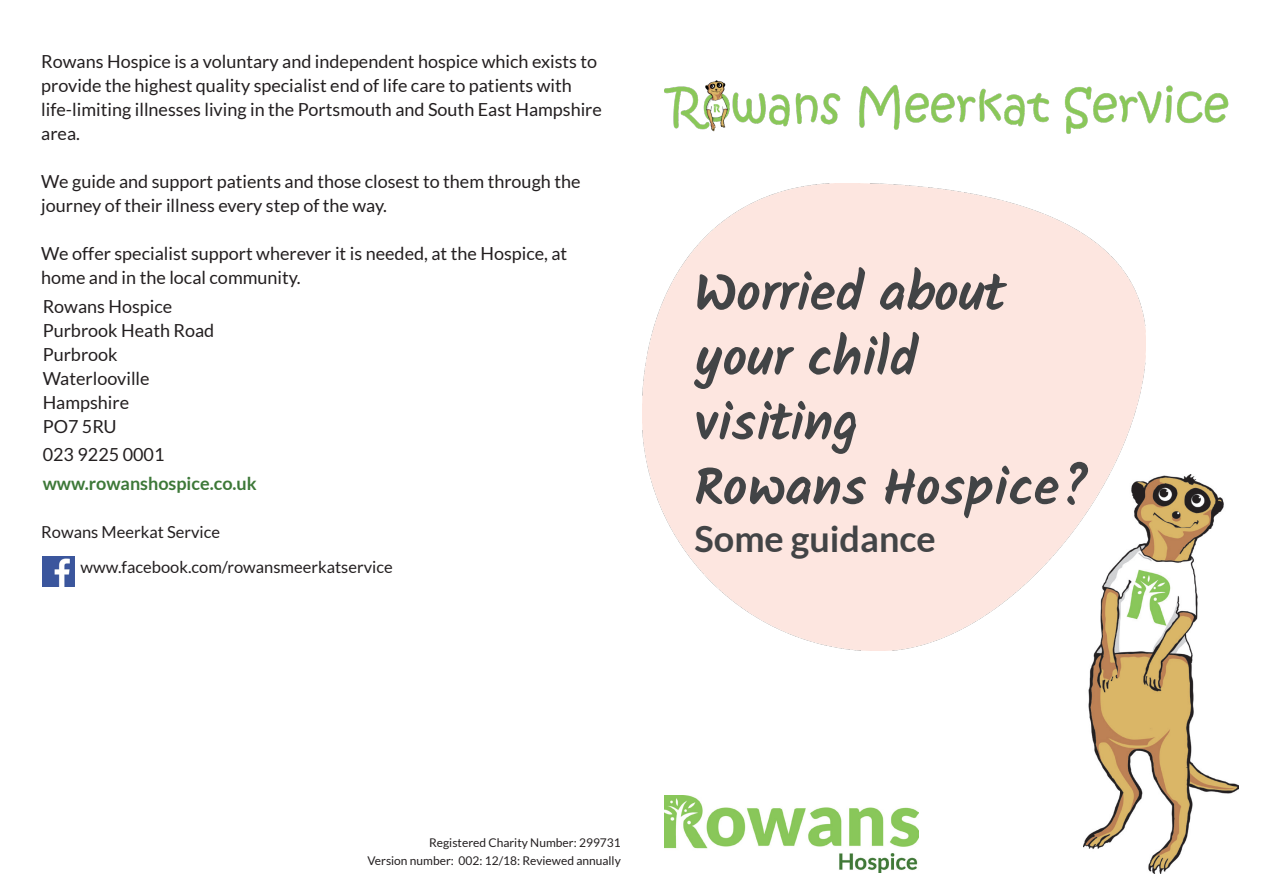
<style>
.page{position:relative;width:1263px;height:893px;background:#fff}
.page>*{position:absolute;margin:0;border:0;box-sizing:border-box;transform-origin:0 0}
.t1{font:700 54px "Kalam";color:#424446}
.t2{font:700 36px "Lato";color:#424446}
.t3{font:18px/24px "Lato";color:#231f20}
.t4{font:700 18px "Lato";color:#3d7838}
.t5{font:16.5px "Lato";color:#231f20}
.t6{font:12px "Lato";color:#231f20}
</style>
<div class="page">
<img style="left:1083px;top:475px;width:155px;height:399px">
<img style="left:665px;top:80px;width:564px;height:54px">
<img style="left:665px;top:795px;width:253px;height:77px">
<img style="left:43px;top:556px;width:31px;height:31px">
<p class="t3" style="left:41px;top:49px;width:557px">Rowans Hospice is a voluntary and independent hospice which exists to</p>
<p class="t3" style="left:41px;top:73px;width:562px">provide the highest quality specialist end of life care to patients with life-limiting illnesses living in the Portsmouth and South East Hampshire area.</p>
<p class="t3" style="left:41px;top:169px;width:541px">We guide and support patients and those closest to them through the journey of their illness every step of the way.</p>
<p class="t3" style="left:41px;top:241px;width:528px">We offer specialist support wherever it is needed, at the Hospice, at home and in the local community.</p>
<p class="t3" style="left:43px;top:294px;width:131px">Rowans Hospice</p>
<p class="t3" style="left:43px;top:318px;width:173px">Purbrook Heath Road</p>
<p class="t3" style="left:43px;top:342px;width:77px">Purbrook</p>
<p class="t3" style="left:43px;top:366px;width:108px">Waterlooville</p>
<p class="t3" style="left:43px;top:390px;width:88px">Hampshire</p>
<p class="t3" style="left:43px;top:414px;width:76px">PO7 5RU</p>
<p class="t3" style="left:43px;top:443px;width:123px">023 9225 0001</p>
<p class="t4" style="left:43px;top:473px;width:216px">www.rowanshospice.co.uk</p>
<p class="t5" style="left:41px;top:523px;width:180px">Rowans Meerkat Service</p>
<p class="t5" style="left:81px;top:557px;width:314px">www.facebook.com/rowansmeerkatservice</p>
<p class="t1" style="left:695px;top:260px;width:311px">Worried about</p>
<p class="t1" style="left:695px;top:325px;width:223px">your child</p>
<p class="t1" style="left:695px;top:390px;width:166px">visiting</p>
<p class="t1" style="left:695px;top:455px;width:397px">Rowans Hospice?</p>
<p class="t2" style="left:695px;top:519px;width:243px">Some guidance</p>
<p class="t6" style="left:429px;top:836px;width:193px">Registered Charity Number: 299731</p>
<p class="t6" style="left:367px;top:854px;width:255px">Version number: 002: 12/18: Reviewed annually</p>
</div>
